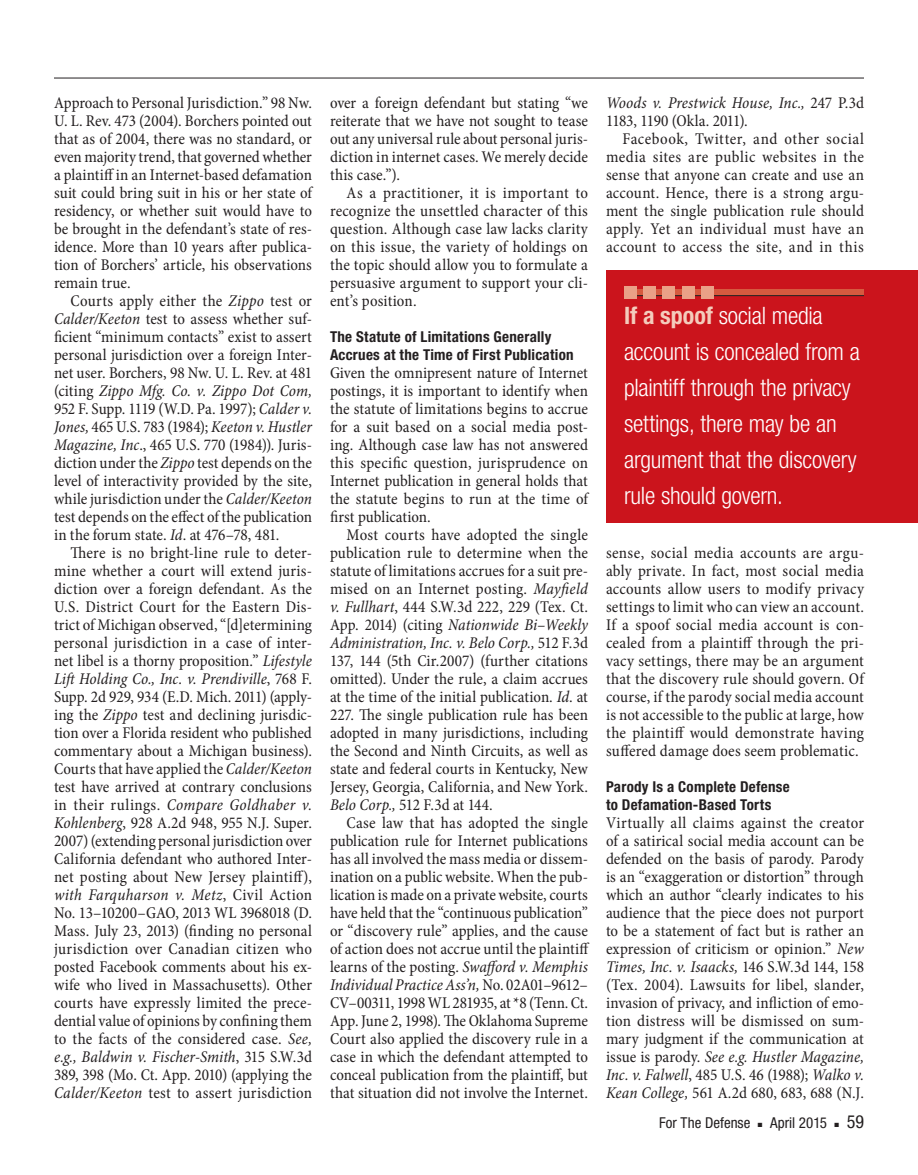
<style>
.page{position:relative;width:918px;height:1175px;background:#fff}
.page>*{position:absolute;margin:0;border:0;box-sizing:border-box;transform-origin:0 0}
.pullout_RH_block{font:300 condensed 24px/36px "Helvetica Neue";letter-spacing:-.01em;color:#fff}
.t1{font:condensed 18px "Helvetica Neue";color:#231f20}
.body_para_ind{font:condensed 16.5px/18px "Minion Pro";color:#231f20;text-align:justify}
.body_no_ind{font:condensed 16.5px/18px "Minion Pro";color:#231f20;text-align:justify}
.body_para_ind_looses{font:condensed 16.5px/18px "Minion Pro";letter-spacing:.015em;color:#231f20;text-align:justify}
.body_para_ind-2{font:condensed 16.5px/18px "Minion Pro";letter-spacing:-.02em;color:#231f20}
.subhead_2{font:700 condensed 15px/18px "Helvetica Neue";letter-spacing:.015em;color:#231f20}
.t2{font:condensed 15px "Helvetica Neue";color:#231f20}
.s1{font-style:italic}
.s2{font-weight:700;color:#f4ccbc}
</style>
<div class="page">
<hr style="left:54px;top:78px;width:810px;height:1px;background:#231f20">
<div style="left:606px;top:270px;width:312px;height:252px;background:#cb141c"></div>
<div style="left:624px;top:290px;width:240px;height:6px;background:#d65a3f"></div>
<hr style="left:624px;top:295px;width:240px;height:1px;background:#231f20">
<div style="left:624px;top:286px;width:12px;height:13px;background:#eaa087"></div>
<div style="left:643px;top:286px;width:13px;height:13px;background:#eaa087"></div>
<div style="left:663px;top:286px;width:12px;height:13px;background:#eaa087"></div>
<div style="left:682px;top:286px;width:13px;height:13px;background:#eaa087"></div>
<div style="left:702px;top:286px;width:12px;height:13px;background:#eaa087"></div>
<p class="body_no_ind" style="left:54px;top:94px;width:260px">Approach to Personal Jurisdiction.” 98 Nw.<br>U. L. Rev. 473 (2004). Borchers pointed out that as of 2004, there was no standard, or even majority trend, that governed whether a plaintiff in an Internet-based defamation suit could bring suit in his or her state of residency, or whether suit would have to be brought in the defendant’s state of res&shy;idence. More than 10 years after publica&shy;tion of Borchers’ article, his observations remain true.</p>
<p class="body_para_ind" style="left:54px;top:292px;width:260px;text-indent:16px">Courts apply either the <span class="s1">Zippo</span> test or <span class="s1">Calder/Keeton</span> test to assess whether suf&shy;ficient “minimum contacts” exist to assert personal jurisdiction over a foreign Inter&shy;net user. Borchers, 98 Nw. U. L. Rev. at 481 (citing <span class="s1">Zippo Mfg. Co. v. Zippo Dot Com, </span>952 F. Supp. 1119 (W.D. Pa. 1997); <span class="s1">Calder v.<br>Jones,</span> 465 U.S. 783 (1984); <span class="s1">Keeton v. Hustler Magazine, Inc</span>., 465 U.S. 770 (1984)). Juris&shy;diction under the <span class="s1">Zippo</span> test depends on the level of interactivity provided by the site, while jurisdiction under the <span class="s1">Calder/Keeton </span>test depends on the effect of the publication in the forum state. <span class="s1">Id</span>. at 476–78, 481.</p>
<p class="body_para_ind" style="left:54px;top:544px;width:260px;text-indent:16px">There is no bright-line rule to deter&shy;mine whether a court will extend juris&shy;diction over a foreign defendant. As the U.S. District Court for the Eastern Dis&shy;trict of Michigan observed, “[d]etermining personal jurisdiction in a case of inter&shy;net libel is a thorny proposition.” <span class="s1">Lifestyle Lift Holding Co., Inc. v. Prendiville</span>, 768 F.<br>Supp. 2d 929, 934 (E.D. Mich. 2011) (apply&shy;ing the <span class="s1">Zippo</span> test and declining jurisdic&shy;tion over a Florida resident who published commentary about a Michigan business).<br>Courts that have applied the <span class="s1">Calder/Keeton </span>test have arrived at contrary conclusions in their rulings. <span class="s1">Compare Goldhaber v.<br>Kohlenberg</span>, 928 A.2d 948, 955 N.J. Super.<br>2007) (extending personal jurisdiction over California defendant who authored Inter&shy;net posting about New Jersey plaintiff), <span class="s1">with Farquharson v. Metz</span>, Civil Action No. 13–10200–GAO, 2013 WL 3968018 (D.<br>Mass. July 23, 2013) (finding no personal jurisdiction over Canadian citizen who posted Facebook comments about his ex&shy;wife who lived in Massachusetts). Other courts have expressly limited the prece&shy;dential value of opinions by confining them to the facts of the considered case. <span class="s1">See, e.g., Baldwin v. Fischer-Smith</span>, 315 S.W.3d 389, 398 (Mo. Ct. App. 2010) (applying the <span class="s1">Calder/Keeton</span> test to assert jurisdiction</p>
<p class="body_para_ind" style="left:330px;top:94px;width:260px">over a foreign defendant but stating “we reiterate that we have not sought to tease out any universal rule about personal juris&shy;diction in internet cases. We merely decide this case.”).</p>
<p class="body_para_ind_looses" style="left:330px;top:184px;width:260px;text-indent:16px">As a practitioner, it is important to recognize the unsettled character of this question. Although case law lacks clarity on this issue, the variety of holdings on the topic should allow you to formulate a persuasive argument to support your cli&shy;ent’s position.</p>
<p class="subhead_2" style="left:330px;top:327px;width:245px">The Statute of Limitations Generally<br>Accrues at the Time of First Publication</p>
<p class="body_no_ind" style="left:330px;top:364px;width:260px">Given the omnipresent nature of Internet postings, it is important to identify when the statute of limitations begins to accrue for a suit based on a social media post&shy;ing. Although case law has not answered this specific question, jurisprudence on Internet publication in general holds that the statute begins to run at the time of first publication.</p>
<p class="body_para_ind" style="left:330px;top:526px;width:260px;text-indent:16px">Most courts have adopted the single publication rule to determine when the statute of limitations accrues for a suit pre&shy;mised on an Internet posting. <span class="s1">Mayfield v. Fullhart</span>, 444 S.W.3d 222, 229 (Tex. Ct.<br>App. 2014) (citing <span class="s1">Nationwide Bi–Weekly Administration, Inc. v. Belo Corp.,</span> 512 F.3d 137, 144 (5th Cir.2007) (further citations omitted). Under the rule, a claim accrues at the time of the initial publication. <span class="s1">Id</span>. at 227. The single publication rule has been adopted in many jurisdictions, including the Second and Ninth Circuits, as well as state and federal courts in Kentucky, New Jersey, Georgia, California, and New York.<br><span class="s1">Belo Corp.,</span> 512 F.3d at 144.</p>
<p class="body_para_ind" style="left:330px;top:814px;width:261px;text-indent:16px">Case law that has adopted the single publication rule for Internet publications has all involved the mass media or dissem&shy;ination on a public website. When the pub&shy;lication is made on a private website, courts have held that the “continuous publication” or “discovery rule” applies, and the cause of action does not accrue until the plaintiff learns of the posting. <span class="s1">Swafford v. Memphis Individual Practice Ass’n,</span> No. 02A01–9612– CV–00311, 1998 WL 281935, at *8 (Tenn. Ct.<br>App. June 2, 1998). The Oklahoma Supreme Court also applied the discovery rule in a case in which the defendant attempted to conceal publication from the plaintiff, but that situation did not involve the Internet.</p>
<p class="body_para_ind-2" style="left:606px;top:94px;width:260px"><span class="s1">Woods v. Prestwick House, Inc.,</span> 247 P.3d<br>1183, 1190 (Okla. 2011).</p>
<p class="body_para_ind_looses" style="left:606px;top:130px;width:260px;text-indent:16px">Facebook, Twitter, and other social media sites are public websites in the sense that anyone can create and use an account. Hence, there is a strong argu&shy;ment the single publication rule should apply. Yet an individual must have an account to access the site, and in this</p>
<p class="pullout_RH_block" style="left:624px;top:297px;width:237px"><span class="s2">If a spoof</span> social media account is concealed from a plaintiff through the privacy settings, there may be an argument that the discovery rule should govern.</p>
<p class="body_para_ind_looses" style="left:606px;top:544px;width:260px">sense, social media accounts are argu&shy;ably private. In fact, most social media accounts allow users to modify privacy settings to limit who can view an account.<br>If a spoof social media account is con&shy;cealed from a plaintiff through the pri&shy;vacy settings, there may be an argument that the discovery rule should govern. Of course, if the parody social media account is not accessible to the public at large, how the plaintiff would demonstrate having suffered damage does seem problematic.</p>
<p class="subhead_2" style="left:606px;top:777px;width:185px">Parody Is a Complete Defense to Defamation-Based Torts</p>
<p class="body_no_ind" style="left:606px;top:814px;width:260px">Virtually all claims against the creator of a satirical social media account can be defended on the basis of parody. Parody is an “exaggeration or distortion” through which an author “clearly indicates to his audience that the piece does not purport to be a statement of fact but is rather an expression of criticism or opinion.” <span class="s1">New Times, Inc. v. Isaacks,</span> 146 S.W.3d 144, 158 (Tex. 2004). Lawsuits for libel, slander, invasion of privacy, and infliction of emo&shy;tion distress will be dismissed on sum&shy;mary judgment if the communication at issue is parody. <span class="s1">See e.g. Hustler Magazine, Inc. v. Falwell</span>, 485 U.S. 46 (1988); <span class="s1">Walko v.<br>Kean College,</span> 561 A.2d 680, 683, 688 (N.J.</p>
<p class="t2" style="left:659px;top:1114px;width:93px">For The Defense</p>
<p class="t2" style="left:758px;top:1114px;width:71px">■ April 2015</p>
<p class="t1" style="left:835px;top:1111px;width:31px">■ 59</p>
</div>
